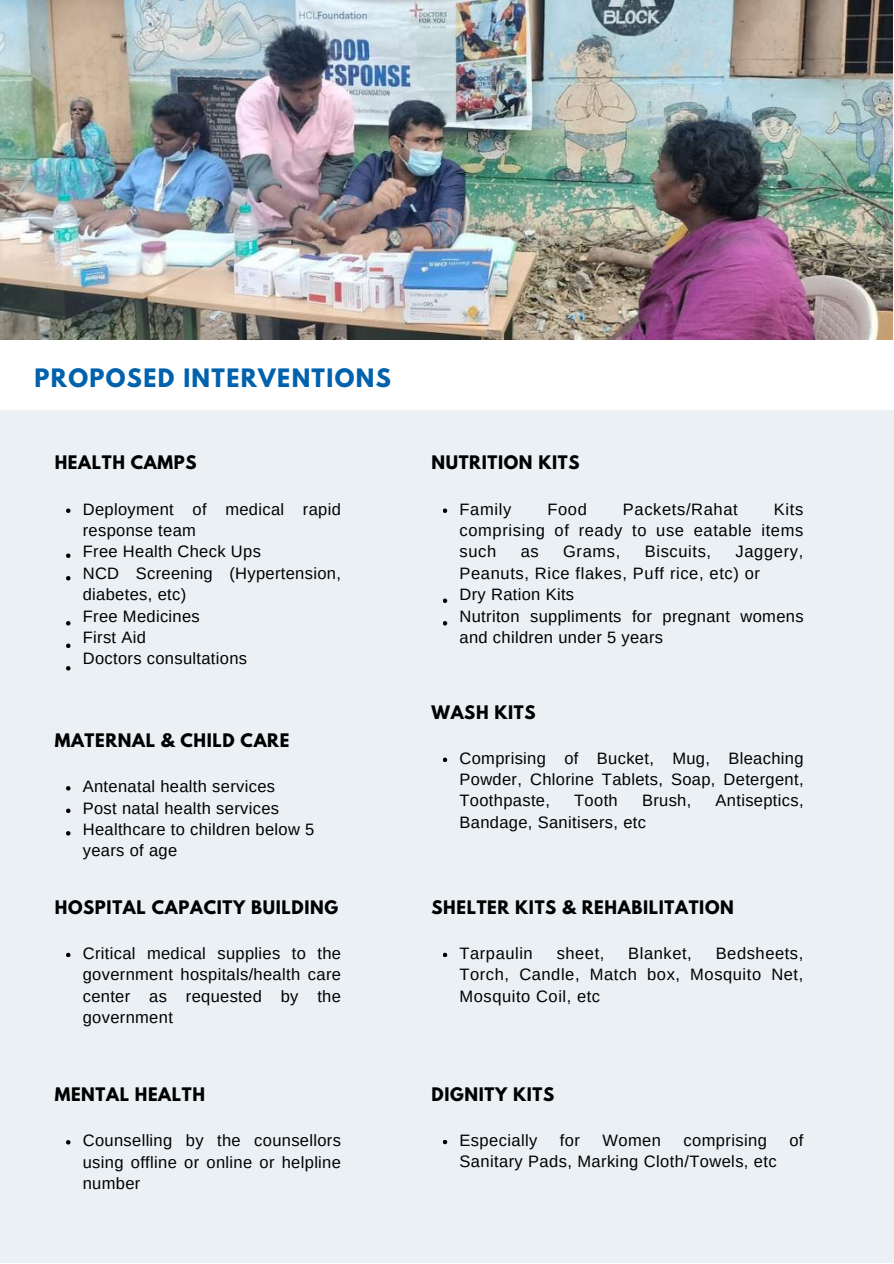
<style>
.page{position:relative;width:894px;height:1264px;background:#fff}
.page>*{position:absolute;margin:0;border:0;box-sizing:border-box;transform-origin:0 0}
.t1{font:700 22.5px "League Spartan";letter-spacing:.06em;color:#0061ac}
.t2{font:16.5px/21.3px "Arimo";letter-spacing:.02em;color:#000;text-align:justify}
.t3{font:700 16.5px "League Spartan";letter-spacing:.04em;color:#000}
.t4{font:16.5px/21.3px "Arimo";letter-spacing:.04em;color:#000}
</style>
<div class="page">
<div style="left:0;top:410px;width:892px;height:853px;background:#ebf0f4"></div>
<img style="left:0;top:0;width:892px;height:339px">
<svg style="left:66px;top:508px;width:4px;height:5px"></svg>
<svg style="left:66px;top:553px;width:4px;height:5px"></svg>
<svg style="left:66px;top:576px;width:4px;height:4px"></svg>
<svg style="left:66px;top:621px;width:4px;height:4px"></svg>
<svg style="left:66px;top:643px;width:4px;height:5px"></svg>
<svg style="left:66px;top:666px;width:4px;height:4px"></svg>
<svg style="left:66px;top:786px;width:4px;height:4px"></svg>
<svg style="left:66px;top:808px;width:4px;height:5px"></svg>
<svg style="left:66px;top:831px;width:4px;height:4px"></svg>
<svg style="left:66px;top:952px;width:4px;height:5px"></svg>
<svg style="left:66px;top:1140px;width:4px;height:4px"></svg>
<svg style="left:443px;top:508px;width:4px;height:5px"></svg>
<svg style="left:443px;top:598px;width:4px;height:5px"></svg>
<svg style="left:443px;top:621px;width:4px;height:4px"></svg>
<svg style="left:443px;top:757px;width:4px;height:5px"></svg>
<svg style="left:443px;top:952px;width:4px;height:5px"></svg>
<svg style="left:443px;top:1140px;width:4px;height:4px"></svg>
<p class="t1" style="left:35px;top:367px;width:357px">PROPOSED INTERVENTIONS</p>
<h1 class="t3" style="left:55px;top:454px;width:143px">HEALTH CAMPS</h1>
<p class="t2" style="left:83px;top:498px;width:259px">Deployment of medical rapid response team</p>
<h2 class="t2" style="left:83px;top:541px;width:179px">Free Health Check Ups</h2>
<p class="t2" style="left:83px;top:562px;width:259px">NCD Screening (Hypertension, diabetes, etc)</p>
<h2 class="t2" style="left:83px;top:605px;width:119px">Free Medicines</h2>
<p class="t2" style="left:83px;top:626px;width:65px">First Aid</p>
<p class="t2" style="left:83px;top:648px;width:166px">Doctors consultations</p>
<p class="t3" style="left:55px;top:732px;width:236px">MATERNAL &amp; CHILD CARE</p>
<h2 class="t2" style="left:83px;top:775px;width:194px">Antenatal health services</h2>
<p class="t2" style="left:83px;top:797px;width:233px;text-align:left">Post natal health services<br>Healthcare to children below 5 years of age</p>
<p class="t3" style="left:55px;top:898px;width:285px">HOSPITAL CAPACITY BUILDING</p>
<p class="t2" style="left:83px;top:942px;width:259px">Critical medical supplies to the government hospitals/health care center as requested by the government</p>
<h2 class="t3" style="left:55px;top:1086px;width:152px">MENTAL HEALTH</h2>
<h2 class="t2" style="left:83px;top:1129px;width:259px">Counselling by the counsellors using offline or online or helpline number</h2>
<p class="t3" style="left:431px;top:454px;width:149px">NUTRITION KITS</p>
<p class="t2" style="left:459px;top:498px;width:345px;text-indent:314px">Kits comprising of ready to use eatable items such</p>
<p class="t2" style="left:459px;top:498px;width:53px">Family</p>
<p class="t2" style="left:547px;top:498px;width:41px">Food</p>
<p class="t4" style="left:622px;top:498px;width:116px">Packets/Rahat</p>
<p class="t2" style="left:520px;top:541px;width:20px">as</p>
<p class="t2" style="left:563px;top:541px;width:59px">Grams,</p>
<p class="t4" style="left:644px;top:541px;width:68px">Biscuits,</p>
<p class="t4" style="left:459px;top:541px;width:345px;text-indent:276px">Jaggery,<br>Peanuts, Rice flakes, Puff rice, etc) or</p>
<h2 class="t2" style="left:459px;top:583px;width:116px">Dry Ration Kits</h2>
<p class="t2" style="left:459px;top:605px;width:345px">Nutriton suppliments for pregnant womens and children under 5 years</p>
<p class="t3" style="left:431px;top:703px;width:105px">WASH KITS</p>
<h2 class="t2" style="left:459px;top:747px;width:345px">Comprising of Bucket, Mug, Bleaching Powder, Chlorine Tablets, Soap, Detergent, Toothpaste,</h2>
<h2 class="t2" style="left:574px;top:790px;width:45px">Tooth</h2>
<h2 class="t2" style="left:641px;top:790px;width:51px">Brush,</h2>
<h2 class="t2" style="left:715px;top:790px;width:89px">Antiseptics,</h2>
<h2 class="t2" style="left:459px;top:811px;width:188px">Bandage, Sanitisers, etc</h2>
<p class="t3" style="left:431px;top:898px;width:304px">SHELTER KITS &amp; REHABILITATION</p>
<p class="t2" style="left:459px;top:942px;width:75px">Tarpaulin</p>
<p class="t2" style="left:556px;top:942px;width:49px">sheet,</p>
<p class="t2" style="left:628px;top:942px;width:65px">Blanket,</p>
<p class="t2" style="left:459px;top:942px;width:345px;text-indent:256px">Bedsheets, Torch, Candle, Match box, Mosquito Net, Mosquito Coil, etc</p>
<p class="t3" style="left:431px;top:1085px;width:124px">DIGNITY KITS</p>
<h2 class="t2" style="left:459px;top:1129px;width:79px">Especially</h2>
<h2 class="t2" style="left:559px;top:1129px;width:22px">for</h2>
<h2 class="t2" style="left:602px;top:1129px;width:60px">Women</h2>
<h2 class="t2" style="left:683px;top:1129px;width:85px">comprising</h2>
<h2 class="t2" style="left:789px;top:1129px;width:16px">of</h2>
<h2 class="t2" style="left:459px;top:1150px;width:318px">Sanitary Pads, Marking Cloth/Towels, etc</h2>
</div>
